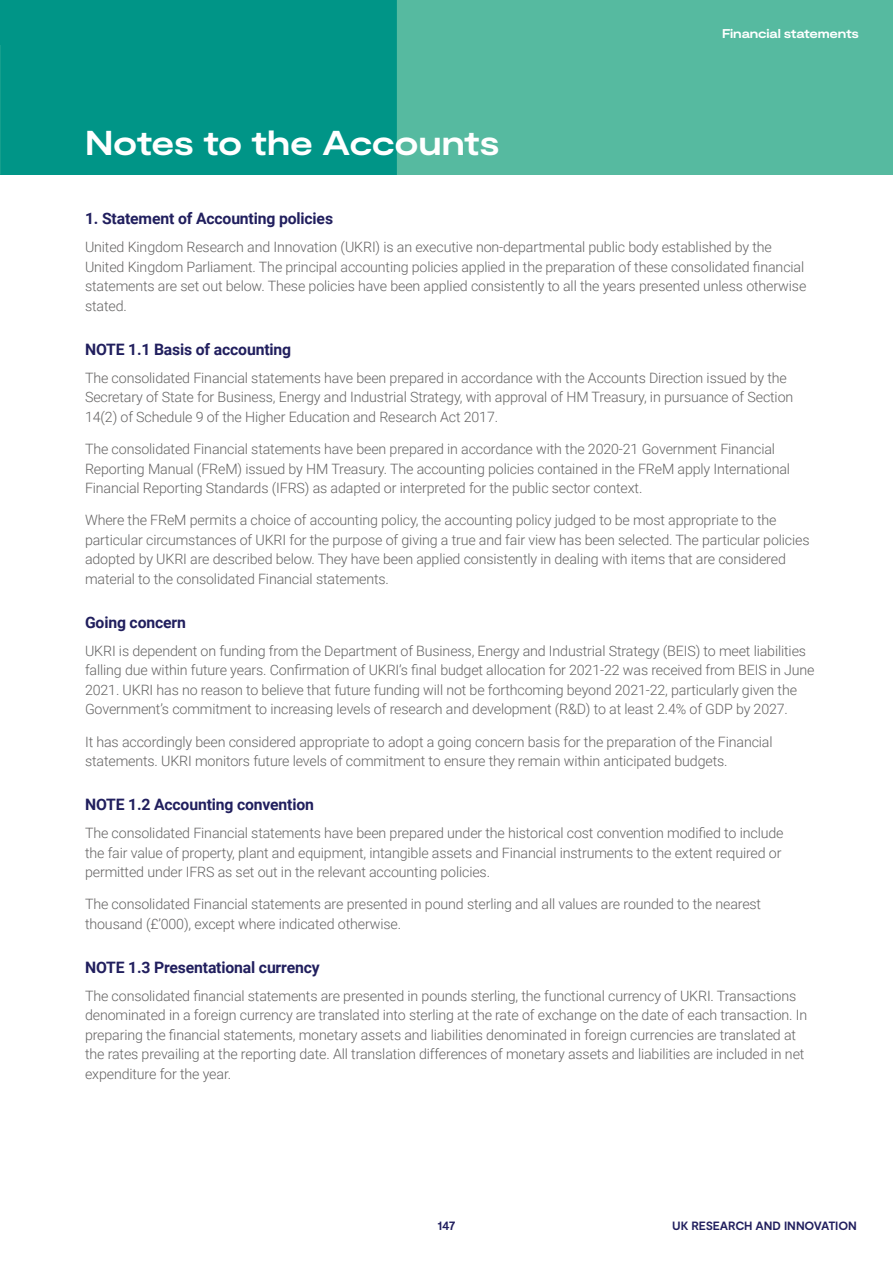
<style>
.page{position:relative;width:893px;height:1263px;background:#fff}
.page>*{position:absolute;margin:0;border:0;box-sizing:border-box;transform-origin:0 0}
.t1{font:700 expanded 34.5px "Moderat";letter-spacing:-.01em;color:#fff}
.t2{font:700 15.75px "Roboto";letter-spacing:-.01em;color:#211f5e}
.t3{font:300 14.25px/19.5px "Roboto";letter-spacing:-.01em;color:#646363}
.t4{font:700 expanded 12.75px "Moderat";letter-spacing:-.015em;color:#fff}
.t5{font:700 12px "Moderat";letter-spacing:-.015em;color:#211f5e}
</style>
<div class="page">
<div style="left:0;top:0;width:893px;height:174px;background:#56baa0"></div>
<div style="left:0;top:0;width:397px;height:174px;background:#009587"></div>
<h1 class="t1" style="left:85px;top:122px;width:416px">Notes to the Accounts</h1>
<p class="t4" style="left:722px;top:26px;width:138px">Financial statements</p>
<p class="t2" style="left:85px;top:208px;width:250px">1. Statement of Accounting policies</p>
<p class="t3" style="left:85px;top:237px;width:723px">United Kingdom Research and Innovation (UKRI) is an executive non-departmental public body established by the United Kingdom Parliament. The principal accounting policies applied in the preparation of these consolidated financial statements are set out below. These policies have been applied consistently to all the years presented unless otherwise stated.</p>
<p class="t2" style="left:85px;top:338px;width:208px">NOTE 1.1 Basis of accounting</p>
<p class="t3" style="left:85px;top:368px;width:710px">The consolidated Financial statements have been prepared in accordance with the Accounts Direction issued by the<br>Secretary of State for Business, Energy and Industrial Strategy, with approval of HM Treasury, in pursuance of Section<br>14(2) of Schedule 9 of the Higher Education and Research Act 2017.</p>
<p class="t3" style="left:85px;top:439px;width:706px">The consolidated Financial statements have been prepared in accordance with the 2020-21 Government Financial<br>Reporting Manual (FReM) issued by HM Treasury. The accounting policies contained in the FReM apply International<br>Financial Reporting Standards (IFRS) as adapted or interpreted for the public sector context.</p>
<p class="t3" style="left:85px;top:510px;width:726px">Where the FReM permits a choice of accounting policy, the accounting policy judged to be most appropriate to the particular circumstances of UKRI for the purpose of giving a true and fair view has been selected. The particular policies adopted by UKRI are described below. They have been applied consistently in dealing with items that are considered material to the consolidated Financial statements.</p>
<p class="t2" style="left:85px;top:611px;width:102px">Going concern</p>
<p class="t3" style="left:85px;top:640px;width:731px">UKRI is dependent on funding from the Department of Business, Energy and Industrial Strategy (BEIS) to meet liabilities falling due within future years. Confirmation of UKRI’s final budget allocation for 2021-22 was received from BEIS in June 2021. UKRI has no reason to believe that future funding will not be forthcoming beyond 2021-22, particularly given the Government’s commitment to increasing levels of research and development (R&amp;D) to at least 2.4% of GDP by 2027.</p>
<p class="t3" style="left:85px;top:731px;width:689px">It has accordingly been considered appropriate to adopt a going concern basis for the preparation of the Financial statements. UKRI monitors future levels of commitment to ensure they remain within anticipated budgets.</p>
<p class="t2" style="left:85px;top:793px;width:230px">NOTE 1.2 Accounting convention</p>
<p class="t3" style="left:85px;top:823px;width:700px">The consolidated Financial statements have been prepared under the historical cost convention modified to include the fair value of property, plant and equipment, intangible assets and Financial instruments to the extent required or permitted under IFRS as set out in the relevant accounting policies.</p>
<p class="t3" style="left:85px;top:894px;width:678px">The consolidated Financial statements are presented in pound sterling and all values are rounded to the nearest thousand (£’000), except where indicated otherwise.</p>
<p class="t2" style="left:85px;top:956px;width:236px">NOTE 1.3 Presentational currency</p>
<p class="t3" style="left:85px;top:985px;width:724px">The consolidated financial statements are presented in pounds sterling, the functional currency of UKRI. Transactions denominated in a foreign currency are translated into sterling at the rate of exchange on the date of each transaction. In preparing the financial statements, monetary assets and liabilities denominated in foreign currencies are translated at the rates prevailing at the reporting date. All translation differences of monetary assets and liabilities are included in net expenditure for the year.</p>
<p class="t5" style="left:437px;top:1218px;width:20px">147</p>
<p class="t5" style="left:672px;top:1218px;width:186px">UK RESEARCH AND INNOVATION</p>
</div>
